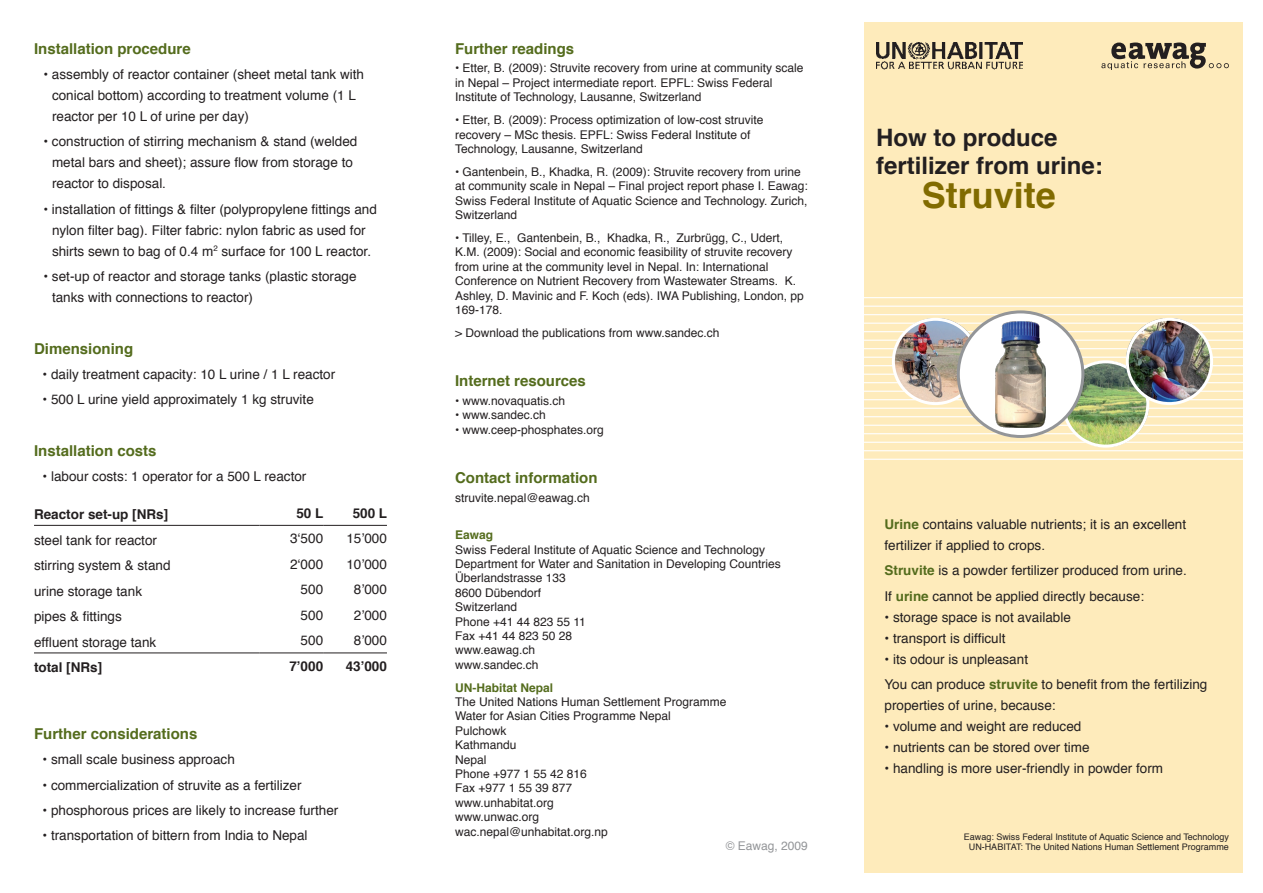
<style>
.page{position:relative;width:1263px;height:893px;background:#fff}
.page>*{position:absolute;margin:0;border:0;box-sizing:border-box;transform-origin:0 0}
.t1{font:700 36px "Helvetica";color:#816b00}
.t2{font:700 24px/28.8px "Helvetica";color:#231f20}
.t3{font:700 15px "Helvetica";color:#546c1d}
.t4{font:13.5px/21px "Helvetica";color:#231f20}
.t5{font:700 13.5px "Helvetica";color:#231f20}
.t6{font:12px/14.4px "Helvetica";color:#231f20}
.t7{font:700 12px "Helvetica";color:#546c1d}
.t8{font:12px "Helvetica";color:#939598}
.t9{font:9px/10.8px "Helvetica";color:#231f20;text-align:center}
.s1{font-weight:700;color:#546c1d}
</style>
<div class="page">
<div style="left:864px;top:22px;width:378px;height:850px;background:#feebbb"></div>
<hr style="left:859px;top:297px;width:387px;height:1px;background:#fff">
<hr style="left:859px;top:340px;width:387px;height:1px;background:#fff">
<hr style="left:859px;top:382px;width:387px;height:1px;background:#fff">
<hr style="left:859px;top:425px;width:387px;height:1px;background:#fff">
<hr style="left:859px;top:306px;width:387px;height:1px;background:#fff">
<hr style="left:859px;top:348px;width:387px;height:1px;background:#fff">
<hr style="left:859px;top:391px;width:387px;height:1px;background:#fff">
<hr style="left:859px;top:433px;width:387px;height:1px;background:#fff">
<hr style="left:859px;top:314px;width:387px;height:1px;background:#fff">
<hr style="left:859px;top:357px;width:387px;height:1px;background:#fff">
<hr style="left:859px;top:399px;width:387px;height:1px;background:#fff">
<hr style="left:859px;top:442px;width:387px;height:1px;background:#fff">
<hr style="left:859px;top:323px;width:387px;height:1px;background:#fff">
<hr style="left:859px;top:365px;width:387px;height:1px;background:#fff">
<hr style="left:859px;top:408px;width:387px;height:1px;background:#fff">
<hr style="left:859px;top:450px;width:387px;height:1px;background:#fff">
<hr style="left:859px;top:331px;width:387px;height:1px;background:#fff">
<hr style="left:859px;top:374px;width:387px;height:1px;background:#fff">
<hr style="left:859px;top:416px;width:387px;height:1px;background:#fff">
<hr style="left:859px;top:459px;width:387px;height:1px;background:#fff">
<img style="left:893px;top:319px;width:85px;height:85px">
<div style="left:892px;top:318px;width:87px;height:87px;border:3px solid #fff;border-radius:50%"></div>
<img style="left:1063px;top:361px;width:85px;height:83px">
<div style="left:1062px;top:360px;width:87px;height:88px;border:3px solid #fff;border-radius:50%"></div>
<img style="left:1127px;top:319px;width:85px;height:85px">
<div style="left:1126px;top:318px;width:87px;height:87px;border:3px solid #fff;border-radius:50%"></div>
<div style="left:958px;top:312px;width:125px;height:124px;background:#fff;border-radius:50%"></div>
<div style="left:957px;top:310px;width:127px;height:128px;border:3px solid #939598;border-radius:50%"></div>
<img style="left:995px;top:321px;width:51px;height:106px">
<hr style="left:34px;top:525px;width:225px;height:1px;background:#231f20">
<hr style="left:259px;top:525px;width:64px;height:1px;background:#231f20">
<hr style="left:323px;top:525px;width:64px;height:1px;background:#231f20">
<hr style="left:323px;top:653px;width:64px;height:1px;background:#231f20">
<hr style="left:34px;top:653px;width:225px;height:1px;background:#231f20">
<hr style="left:259px;top:653px;width:64px;height:1px;background:#231f20">
<img style="left:876px;top:43px;width:147px;height:27px">
<svg style="left:1101px;top:43px;width:128px;height:27px"></svg>
<p class="t3" style="left:34px;top:42px;width:158px">Installation procedure</p>
<p class="t4" style="left:52px;top:65px;width:314px;text-indent:-9px">• assembly of reactor container (sheet metal tank with conical bottom) according to treatment volume (1 L reactor per 10 L of urine per day)</p>
<p class="t4" style="left:52px;top:132px;width:307px;text-indent:-9px">• construction of stirring mechanism &amp; stand (welded metal bars and sheet); assure flow from storage to reactor to disposal.</p>
<p class="t4" style="left:44px;top:199px;width:335px;text-align:center">• installation of fittings &amp; filter (polypropylene fittings and nylon filter bag). Filter fabric: nylon fabric as used for shirts sewn to bag of 0.4 m<sup>2</sup> surface for 100 L reactor.</p>
<p class="t4" style="left:52px;top:267px;width:306px;text-indent:-9px">• set-up of reactor and storage tanks (plastic storage tanks with connections to reactor)</p>
<p class="t3" style="left:34px;top:342px;width:101px">Dimensioning</p>
<p class="t4" style="left:43px;top:365px;width:294px">• daily treatment capacity: 10 L urine / 1 L reactor</p>
<p class="t4" style="left:43px;top:390px;width:273px">• 500 L urine yield approximately 1 kg struvite</p>
<p class="t3" style="left:34px;top:444px;width:124px">Installation costs</p>
<p class="t4" style="left:43px;top:467px;width:265px">• labour costs: 1 operator for a 500 L reactor</p>
<p class="t5" style="left:34px;top:509px;width:136px">Reactor set-up [NRs]</p>
<p class="t5" style="left:296px;top:507px;width:29px">50 L</p>
<p class="t5" style="left:353px;top:507px;width:36px">500 L</p>
<p class="t4" style="left:34px;top:531px;width:125px">steel tank for reactor</p>
<p class="t4" style="left:290px;top:529px;width:35px">3‘500</p>
<p class="t4" style="left:346px;top:529px;width:42px">15’000</p>
<p class="t4" style="left:34px;top:556px;width:138px">stirring system &amp; stand</p>
<p class="t4" style="left:290px;top:554px;width:35px">2‘000</p>
<p class="t4" style="left:346px;top:554px;width:42px">10’000</p>
<p class="t4" style="left:34px;top:582px;width:110px">urine storage tank</p>
<p class="t4" style="left:301px;top:580px;width:24px">500</p>
<p class="t4" style="left:354px;top:580px;width:35px">8’000</p>
<p class="t4" style="left:34px;top:607px;width:89px">pipes &amp; fittings</p>
<p class="t4" style="left:301px;top:606px;width:24px">500</p>
<p class="t4" style="left:354px;top:606px;width:35px">2’000</p>
<p class="t4" style="left:34px;top:633px;width:124px">effluent storage tank</p>
<p class="t4" style="left:301px;top:631px;width:24px">500</p>
<p class="t4" style="left:354px;top:631px;width:35px">8’000</p>
<p class="t5" style="left:34px;top:662px;width:70px">total [NRs]</p>
<p class="t5" style="left:289px;top:660px;width:35px">7’000</p>
<p class="t5" style="left:346px;top:660px;width:43px">43’000</p>
<p class="t3" style="left:455px;top:42px;width:121px">Further readings</p>
<p class="t6" style="left:455px;top:62px;width:350px">• Etter, B. (2009): Struvite recovery from urine at community scale in Nepal – Project intermediate report. EPFL: Swiss Federal<br>Institute of Technology, Lausanne, Switzerland</p>
<p class="t6" style="left:455px;top:114px;width:310px">• Etter, B. (2009): Process optimization of low-cost struvite recovery – MSc thesis. EPFL: Swiss Federal Institute of<br>Technology, Lausanne, Switzerland</p>
<p class="t6" style="left:455px;top:165px;width:354px">• Gantenbein, B., Khadka, R. (2009): Struvite recovery from urine at community scale in Nepal – Final project report phase I. Eawag:<br>Swiss Federal Institute of Aquatic Science and Technology. Zurich, Switzerland</p>
<p class="t6" style="left:455px;top:231px;width:350px">• Tilley, E., Gantenbein, B., Khadka, R., Zurbrügg, C., Udert, K.M. (2009): Social and economic feasibility of struvite recovery from urine at the community level in Nepal. In: International Conference on Nutrient Recovery from Wastewater Streams. K.<br>Ashley, D. Mavinic and F. Koch (eds). IWA Publishing, London, pp 169-178.</p>
<p class="t6" style="left:455px;top:326px;width:266px">&gt; Download the publications from www.sandec.ch</p>
<p class="t3" style="left:455px;top:375px;width:132px">Internet resources</p>
<p class="t6" style="left:455px;top:394px;width:112px">• www.novaquatis.ch</p>
<p class="t6" style="left:455px;top:409px;width:92px">• www.sandec.ch</p>
<p class="t6" style="left:455px;top:423px;width:150px">• www.ceep-phosphates.org</p>
<p class="t3" style="left:455px;top:472px;width:144px">Contact information</p>
<p class="t6" style="left:455px;top:491px;width:136px">struvite.nepal@eawag.ch</p>
<p class="t7" style="left:455px;top:530px;width:40px">Eawag</p>
<p class="t6" style="left:455px;top:543px;width:327px">Swiss Federal Institute of Aquatic Science and Technology<br>Department for Water and Sanitation in Developing Countries<br>Überlandstrasse 133<br>8600 Dübendorf<br>Switzerland<br>Phone +41 44 823 55 11<br>Fax +41 44 823 50 28<br>www.eawag.ch<br>www.sandec.ch</p>
<p class="t7" style="left:455px;top:682px;width:100px">UN-Habitat Nepal</p>
<p class="t6" style="left:455px;top:696px;width:273px">The United Nations Human Settlement Programme<br>Water for Asian Cities Programme Nepal<br>Pulchowk<br>Kathmandu<br>Nepal<br>Phone +977 1 55 42 816<br>Fax +977 1 55 39 877<br>www.unhabitat.org<br>www.unwac.org<br>wac.nepal@unhabitat.org.np</p>
<p class="t8" style="left:726px;top:841px;width:84px">© Eawag, 2009</p>
<h2 class="t2" style="left:876px;top:125px;width:228px">How to produce fertilizer from urine:</h2>
<h1 class="t1" style="left:922px;top:180px;width:136px">Struvite</h1>
<p class="t4" style="left:884px;top:515px;width:303px"><span class="s1">Urine</span> contains valuable nutrients; it is an excellent fertilizer if applied to crops.</p>
<p class="t4" style="left:884px;top:559px;width:304px;line-height:25.2px"><span class="s1">Struvite</span> is a powder fertilizer produced from urine.<br>If <span class="s1">urine</span> cannot be applied directly because:</p>
<p class="t4" style="left:884px;top:607px;width:188px">• storage space is not available</p>
<p class="t4" style="left:884px;top:628px;width:123px">• transport is difficult</p>
<p class="t4" style="left:884px;top:647px;width:324px;line-height:25.2px">• its odour is unpleasant<br>You can produce <span class="s1">struvite</span> to benefit from the fertilizing</p>
<p class="t4" style="left:884px;top:696px;width:173px">properties of urine, because:</p>
<p class="t4" style="left:884px;top:717px;width:198px">• volume and weight are reduced</p>
<p class="t4" style="left:884px;top:738px;width:207px">• nutrients can be stored over time</p>
<p class="t4" style="left:884px;top:759px;width:280px">• handling is more user-friendly in powder form</p>
<p class="t3" style="left:34px;top:728px;width:165px">Further considerations</p>
<p class="t4" style="left:43px;top:750px;width:194px">• small scale business approach</p>
<p class="t4" style="left:43px;top:775px;width:261px">• commercialization of struvite as a fertilizer</p>
<p class="t4" style="left:43px;top:801px;width:297px">• phosphorous prices are likely to increase further</p>
<p class="t4" style="left:43px;top:826px;width:267px">• transportation of bittern from India to Nepal</p>
<p class="t9" style="left:964px;top:832px;width:267px">Eawag: Swiss Federal Institute of Aquatic Science and Technology<br>UN-HABITAT: The United Nations Human Settlement Programme</p>
</div>
